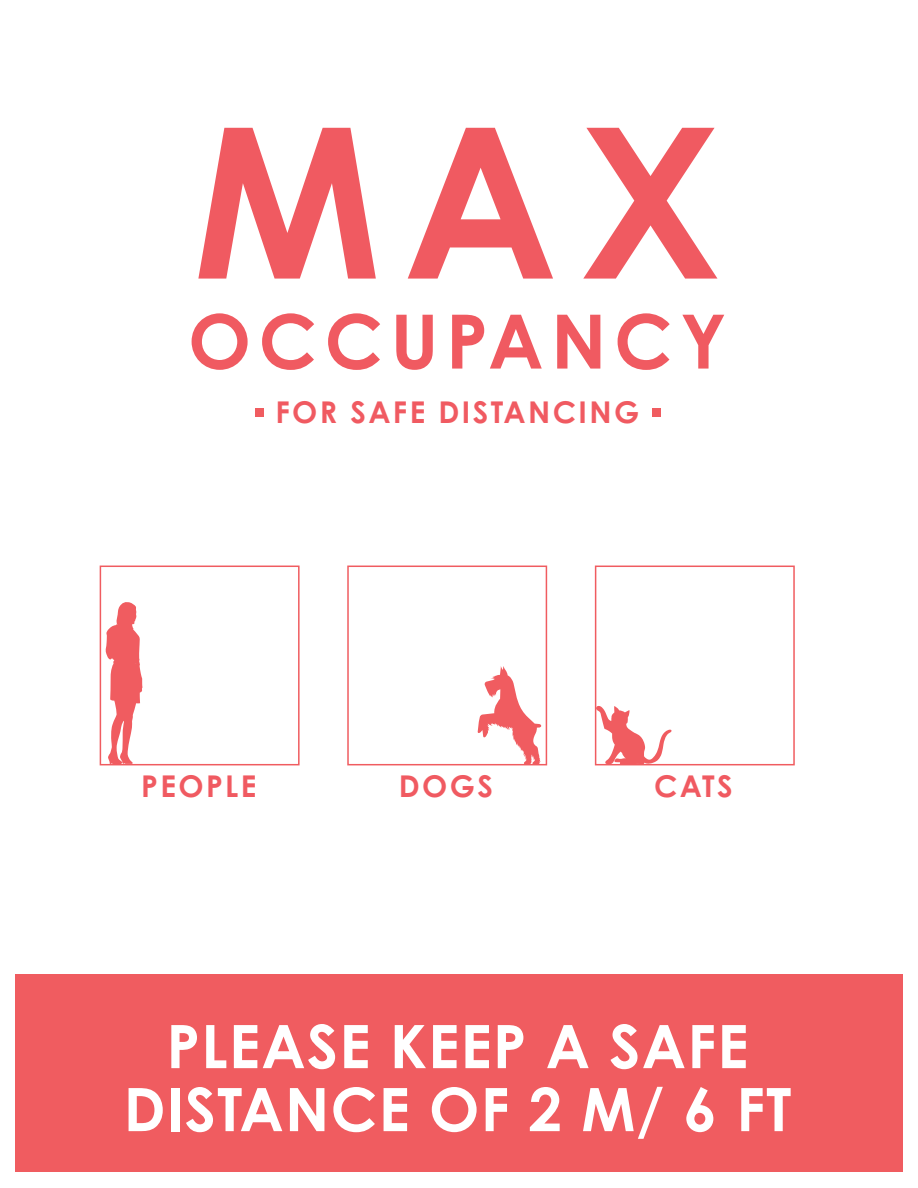
<style>
.page{position:relative;width:918px;height:1188px;background:#fff}
.page>*{position:absolute;margin:0;border:0;box-sizing:border-box;transform-origin:0 0}
.t1{font:700 210px "Century Gothic Pro";color:#f05a61}
.t2{font:700 75px "Century Gothic Pro";letter-spacing:.1em;color:#f05a61}
.t3{font:700 60px/63px "Century Gothic Pro";letter-spacing:.02em;color:#fff;text-align:center}
.t4{font:700 30px "Century Gothic Pro";letter-spacing:.08em;color:#f05a61}
</style>
<div class="page">
<svg style="left:105px;top:602px;width:38px;height:160px"></svg>
<div style="left:15px;top:975px;width:887px;height:197px;background:#f05c60"></div>
<div style="left:100px;top:566px;width:200px;height:199px;border:2px solid #f05c60"></div>
<div style="left:347px;top:566px;width:200px;height:199px;border:2px solid #f05c60"></div>
<div style="left:595px;top:566px;width:200px;height:199px;border:2px solid #f05c60"></div>
<div style="left:255px;top:408px;width:9px;height:9px;background:#f05c60"></div>
<div style="left:653px;top:408px;width:8px;height:9px;background:#f05c60"></div>
<svg style="left:596px;top:706px;width:76px;height:59px"></svg>
<svg style="left:478px;top:666px;width:63px;height:99px"></svg>
<h1 class="t1" style="left:193px;top:72px;width:531px">MAX</h1>
<h2 class="t2" style="left:188px;top:295px;width:540px">OCCUPANCY</h2>
<p class="t4" style="left:275px;top:393px;width:365px">FOR SAFE DISTANCING</p>
<p class="t4" style="left:141px;top:768px;width:117px">PEOPLE</p>
<p class="t4" style="left:399px;top:768px;width:96px">DOGS</p>
<p class="t4" style="left:654px;top:768px;width:80px">CATS</p>
<h3 class="t3" style="left:124px;top:1014px;width:669px">PLEASE KEEP A SAFE<br>DISTANCE OF 2 M/ 6 FT</h3>
</div>
